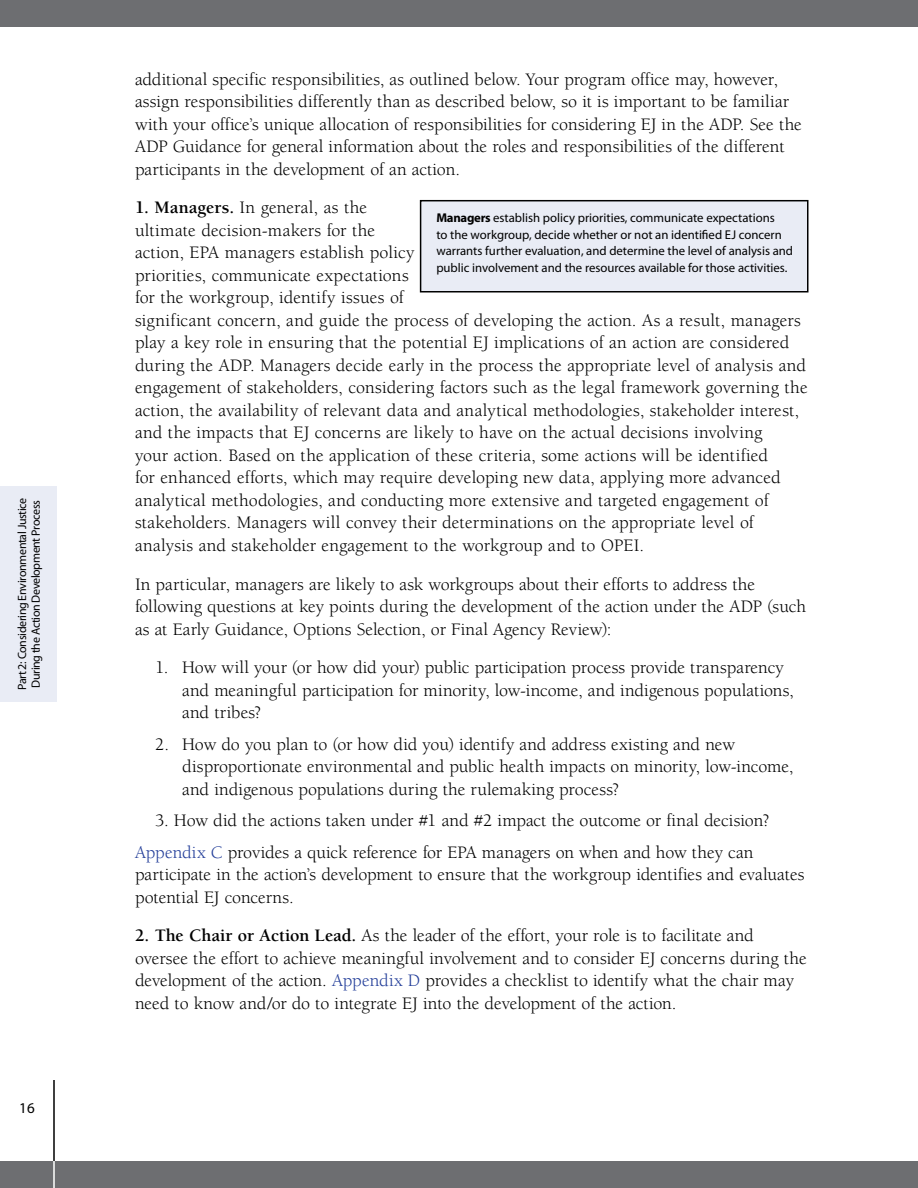
<style>
.page{position:relative;width:918px;height:1188px;background:#fff}
.page>*{position:absolute;margin:0;border:0;box-sizing:border-box;transform-origin:0 0}
.bodytext{font:18px/22.5px "Berkeley Std";color:#000}
.bullet{font:18px/22.5px "Berkeley Std";letter-spacing:-.005em;color:#000}
.t1{font:15px "Myriad Pro";color:#000}
.Call-Out_Text{font:12.75px/16.5px "Myriad Pro";color:#000}
.t2{font:12px/13.5px "Myriad Pro";letter-spacing:-.03em;color:#000}
.s1{font-weight:700}
.s2{color:#233e99}
</style>
<div class="page">
<div style="left:0;top:1161px;width:918px;height:27px;background:#6d6e71"></div>
<div style="left:0;top:0;width:918px;height:27px;background:#6d6e71"></div>
<hr style="left:53px;top:1080px;width:2px;height:81px;background:#000">
<hr style="left:53px;top:1161px;width:2px;height:27px;background:#fff">
<div style="left:0;top:486px;width:57px;height:216px;background:#e9ecf5"></div>
<div style="left:421px;top:201px;width:387px;height:91px;background:#e9ecf5"></div>
<div style="left:420px;top:200px;width:388px;height:92px;border:2px solid #000"></div>
<p class="t2" style="left:16px;top:690px;width:194px;rotate:-90deg">Part 2: Considering Environmental Justice<br>During the Action Development Process</p>
<p class="t1" style="left:19px;top:1099px;width:17px">16</p>
<p class="bodytext" style="left:135px;top:68px;width:668px">additional specific responsibilities, as outlined below. Your program office may, however, assign responsibilities differently than as described below, so it is important to be familiar with your office’s unique allocation of responsibilities for considering EJ in the ADP. See the ADP Guidance for general information about the roles and responsibilities of the different participants in the development of an action.</p>
<p class="bodytext" style="left:135px;top:197px;width:674px"><span class="s1">1. Managers.</span> In general, as the<br>ultimate decision-makers for the<br>action, EPA managers establish policy<br>priorities, communicate expectations<br>for the workgroup, identify issues of<br>significant concern, and guide the process of developing the action. As a result, managers play a key role in ensuring that the potential EJ implications of an action are considered during the ADP. Managers decide early in the process the appropriate level of analysis and engagement of stakeholders, considering factors such as the legal framework governing the action, the availability of relevant data and analytical methodologies, stakeholder interest, and the impacts that EJ concerns are likely to have on the actual decisions involving<br>your action. Based on the application of these criteria, some actions will be identified<br>for enhanced efforts, which may require developing new data, applying more advanced analytical methodologies, and conducting more extensive and targeted engagement of stakeholders. Managers will convey their determinations on the appropriate level of analysis and stakeholder engagement to the workgroup and to OPEI.</p>
<p class="bodytext" style="left:135px;top:573px;width:673px">In particular, managers are likely to ask workgroups about their efforts to address the following questions at key points during the development of the action under the ADP (such as at Early Guidance, Options Selection, or Final Agency Review):</p>
<p class="bullet" style="left:182px;top:657px;width:613px;text-indent:-27px">1. How will your (or how did your) public participation process provide transparency and meaningful participation for minority, low-income, and indigenous populations, and tribes?</p>
<p class="bullet" style="left:182px;top:733px;width:613px;text-indent:-27px">2. How do you plan to (or how did you) identify and address existing and new disproportionate environmental and public health impacts on minority, low-income, and indigenous populations during the rulemaking process?</p>
<p class="bullet" style="left:155px;top:810px;width:616px">3. How did the actions taken under #1 and #2 impact the outcome or final decision?</p>
<p class="bodytext" style="left:135px;top:841px;width:671px"><span class="s2">Appendix C</span> provides a quick reference for EPA managers on when and how they can participate in the action’s development to ensure that the workgroup identifies and evaluates potential EJ concerns.</p>
<p class="bodytext" style="left:135px;top:925px;width:673px"><span class="s1">2. The Chair or Action Lead.</span> As the leader of the effort, your role is to facilitate and oversee the effort to achieve meaningful involvement and to consider EJ concerns during the development of the action. <span class="s2">Appendix D</span> provides a checklist to identify what the chair may need to know and/or do to integrate EJ into the development of the action.</p>
<p class="Call-Out_Text" style="left:436px;top:210px;width:358px"><span class="s1">Managers</span> establish policy priorities, communicate expectations<br>to the workgroup, decide whether or not an identified EJ concern warrants further evaluation, and determine the level of analysis and public involvement and the resources available for those activities.</p>
</div>
